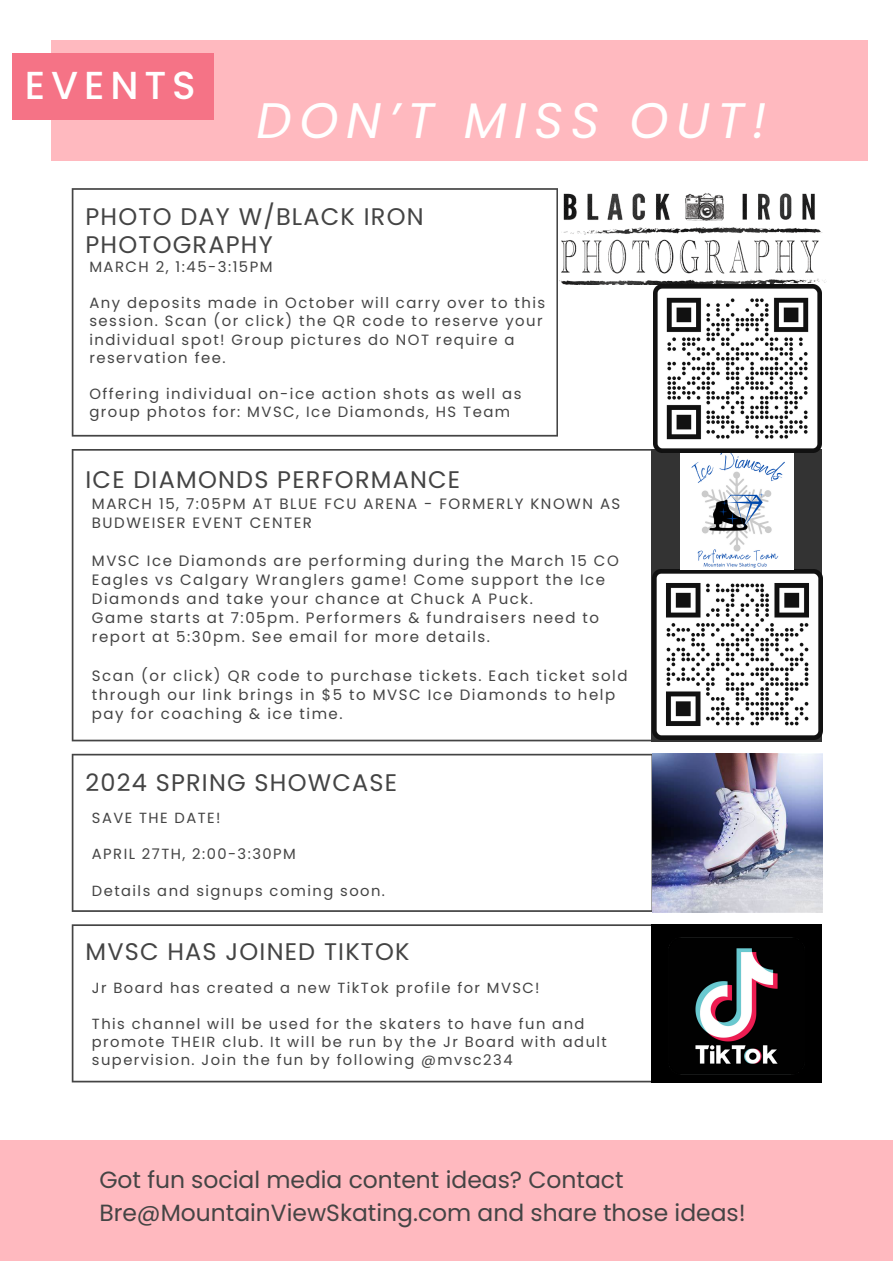
<style>
.page{position:relative;width:893px;height:1264px;background:#fff}
.page>*{position:absolute;margin:0;border:0;box-sizing:border-box;transform-origin:0 0}
.t1{font:italic 49.8px "Poppins";letter-spacing:.15em;color:#fff}
.t2{font:500 39px "Poppins";letter-spacing:.15em;color:#fff}
.t3{font:24px/28.2px "Poppins";letter-spacing:.05em;color:#444}
.t4{font:23.4px/32.7px "Poppins";color:#444}
.t5{font:15px/19.2px "Poppins";letter-spacing:.1em;color:#444}
.t6{font:14.85px/18.1px "Poppins";letter-spacing:.1em;color:#444}
.t7{font:14.7px/18px "Poppins";letter-spacing:.1em;color:#444}
</style>
<div class="page">
<div style="left:51px;top:40px;width:817px;height:121px;background:#ffb9bf"></div>
<svg style="left:72px;top:753px;width:580px;height:158px"></svg>
<img style="left:652px;top:753px;width:170px;height:159px">
<svg style="left:72px;top:449px;width:579px;height:292px"></svg>
<svg style="left:72px;top:188px;width:486px;height:248px"></svg>
<img style="left:548px;top:192px;width:279px;height:92px">
<div style="left:651px;top:449px;width:170px;height:292px;background:#333"></div>
<img style="left:652px;top:569px;width:170px;height:170px">
<img style="left:680px;top:452px;width:113px;height:117px">
<svg style="left:72px;top:924px;width:579px;height:158px"></svg>
<img style="left:651px;top:926px;width:170px;height:157px">
<div style="left:12px;top:53px;width:202px;height:67px;background:#f57386"></div>
<div style="left:0;top:1139px;width:892px;height:121px;background:#ffb9bf"></div>
<img style="left:653px;top:284px;width:168px;height:168px">
<h3 class="t2" style="left:25px;top:58px;width:172px">EVENTS</h3>
<p class="t1" style="left:256px;top:86px;width:511px">DON’T MISS OUT!</p>
<h5 class="t3" style="left:85px;top:202px;width:339px">PHOTO DAY W/BLACK IRON<br>PHOTOGRAPHY</h5>
<p class="t6" style="left:89px;top:257px;width:185px">MARCH 2, 1:45-3:15PM</p>
<h3 class="t6" style="left:89px;top:294px;width:457px">Any deposits made in October will carry over to this session. Scan (or click) the QR code to reserve your individual spot! Group pictures do NOT require a reservation fee.</h3>
<h5 class="t6" style="left:89px;top:385px;width:433px">Offering individual on-ice action shots as well as group photos for: MVSC, Ice Diamonds, HS Team</h5>
<p class="t3" style="left:85px;top:465px;width:376px">ICE DIAMONDS PERFORMANCE</p>
<h3 class="t5" style="left:92px;top:493px;width:530px">MARCH 15, 7:05PM AT BLUE FCU ARENA - FORMERLY KNOWN AS<br>BUDWEISER EVENT CENTER</h3>
<h5 class="t5" style="left:92px;top:551px;width:528px">MVSC Ice Diamonds are performing during the March 15 CO<br>Eagles vs Calgary Wranglers game! Come support the Ice<br>Diamonds and take your chance at Chuck A Puck.</h5>
<p class="t5" style="left:92px;top:608px;width:508px">Game starts at 7:05pm. Performers &amp; fundraisers need to report at 5:30pm. See email for more details.</p>
<p class="t5" style="left:92px;top:666px;width:537px">Scan (or click) QR code to purchase tickets. Each ticket sold through our link brings in $5 to MVSC Ice Diamonds to help pay for coaching &amp; ice time.</p>
<p class="t3" style="left:85px;top:768px;width:313px">2024 SPRING SHOWCASE</p>
<h5 class="t7" style="left:92px;top:809px;width:130px">SAVE THE DATE!</h5>
<p class="t7" style="left:92px;top:845px;width:205px">APRIL 27TH, 2:00-3:30PM</p>
<p class="t7" style="left:92px;top:881px;width:294px">Details and signups coming soon.</p>
<p class="t3" style="left:85px;top:937px;width:325px">MVSC HAS JOINED TIKTOK</p>
<p class="t7" style="left:92px;top:978px;width:449px">Jr Board has created a new TikTok profile for MVSC!</p>
<h3 class="t7" style="left:92px;top:1014px;width:516px">This channel will be used for the skaters to have fun and promote THEIR club. It will be run by the Jr Board with adult supervision. Join the fun by following @mvsc234</h3>
<p class="t4" style="left:99px;top:1163px;width:648px">Got fun social media content ideas? Contact<br>Bre@MountainViewSkating.com and share those ideas!</p>
</div>
